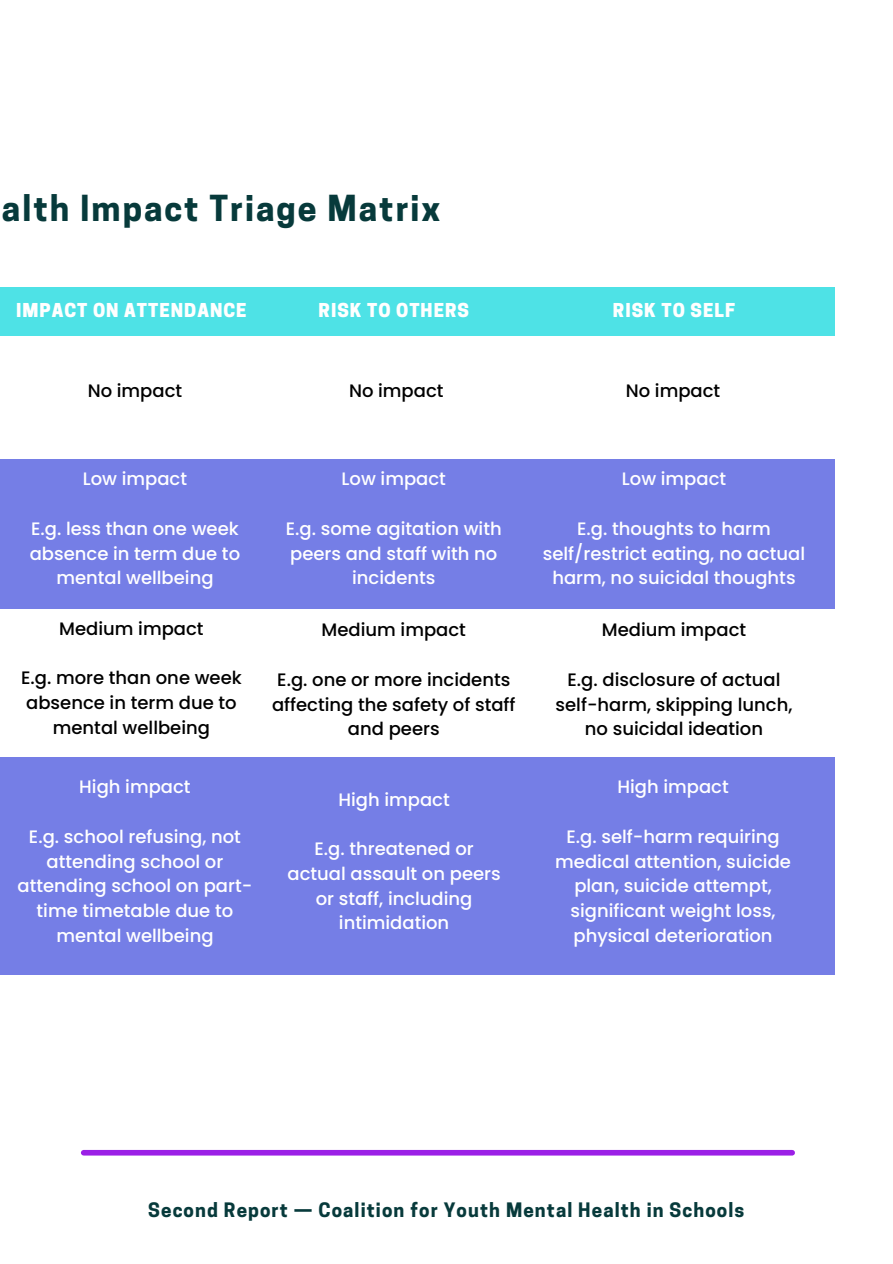
<style>
.page{position:relative;width:893px;height:1264px;background:#fff}
.page>*{position:absolute;margin:0;border:0;box-sizing:border-box;transform-origin:0 0}
.t1{font:700 33.75px "Cooper Hewitt";letter-spacing:.06em;color:#073a3b}
.t2{font:700 18.75px "Cooper Hewitt";letter-spacing:.06em;color:#073a3b}
.t3{font:500 18px/24.8px "Poppins";color:#fff;text-align:center}
.t4{font:500 18px/24.8px "Poppins";color:#000;text-align:center}
.t5{font:800 18px "Cooper Hewitt";letter-spacing:.055em;color:#fff}
</style>
<div class="page">
<div style="left:84px;top:1149px;width:708px;height:6px;background:#9b20e6"></div>
<div style="left:0;top:288px;width:834px;height:48px;background:#4ee2e6"></div>
<div style="left:0;top:459px;width:834px;height:149px;background:#757ee6"></div>
<div style="left:0;top:758px;width:834px;height:216px;background:#757ee6"></div>
<p class="t1" style="left:2px;top:196px;width:440px">alth Impact Triage Matrix</p>
<p class="t5" style="left:16px;top:303px;width:232px">IMPACT ON ATTENDANCE</p>
<p class="t4" style="left:88px;top:378px;width:96px">No impact</p>
<p class="t5" style="left:318px;top:303px;width:152px">RISK TO OTHERS</p>
<p class="t4" style="left:349px;top:378px;width:96px">No impact</p>
<p class="t3" style="left:83px;top:466px;width:106px">Low impact</p>
<p class="t3" style="left:30px;top:516px;width:212px">E.g. less than one week absence in term due to mental wellbeing</p>
<p class="t4" style="left:59px;top:616px;width:146px">Medium impact</p>
<p class="t4" style="left:21px;top:665px;width:222px">E.g. more than one week absence in term due to mental wellbeing</p>
<p class="t3" style="left:79px;top:774px;width:113px">High impact</p>
<p class="t3" style="left:18px;top:824px;width:236px">E.g. school refusing, not attending school or attending school on part&shy;time timetable due to mental wellbeing</p>
<p class="t3" style="left:341px;top:466px;width:106px">Low impact</p>
<p class="t3" style="left:286px;top:516px;width:217px">E.g. some agitation with peers and staff with no incidents</p>
<p class="t4" style="left:321px;top:617px;width:146px">Medium impact</p>
<p class="t4" style="left:272px;top:667px;width:245px">E.g. one or more incidents affecting the safety of staff and peers</p>
<p class="t3" style="left:338px;top:787px;width:113px">High impact</p>
<p class="t3" style="left:287px;top:836px;width:215px">E.g. threatened or actual assault on peers or staff, including intimidation</p>
<p class="t5" style="left:379px;top:911px;width:104px">IMPACT ON</p>
<p class="t5" style="left:613px;top:303px;width:124px">RISK TO SELF</p>
<p class="t4" style="left:625px;top:378px;width:96px">No impact</p>
<p class="t3" style="left:621px;top:466px;width:106px">Low impact</p>
<p class="t3" style="left:543px;top:516px;width:264px">E.g. thoughts to harm self/restrict eating, no actual harm, no suicidal thoughts</p>
<p class="t4" style="left:602px;top:617px;width:146px">Medium impact</p>
<p class="t4" style="left:555px;top:667px;width:238px">E.g. disclosure of actual self-harm, skipping lunch, no suicidal ideation</p>
<p class="t3" style="left:617px;top:774px;width:113px">High impact</p>
<p class="t3" style="left:555px;top:824px;width:237px">E.g. self-harm requiring medical attention, suicide plan, suicide attempt, significant weight loss, physical deterioration</p>
<p class="t2" style="left:148px;top:1202px;width:597px">Second Report — Coalition for Youth Mental Health in Schools</p>
</div>
